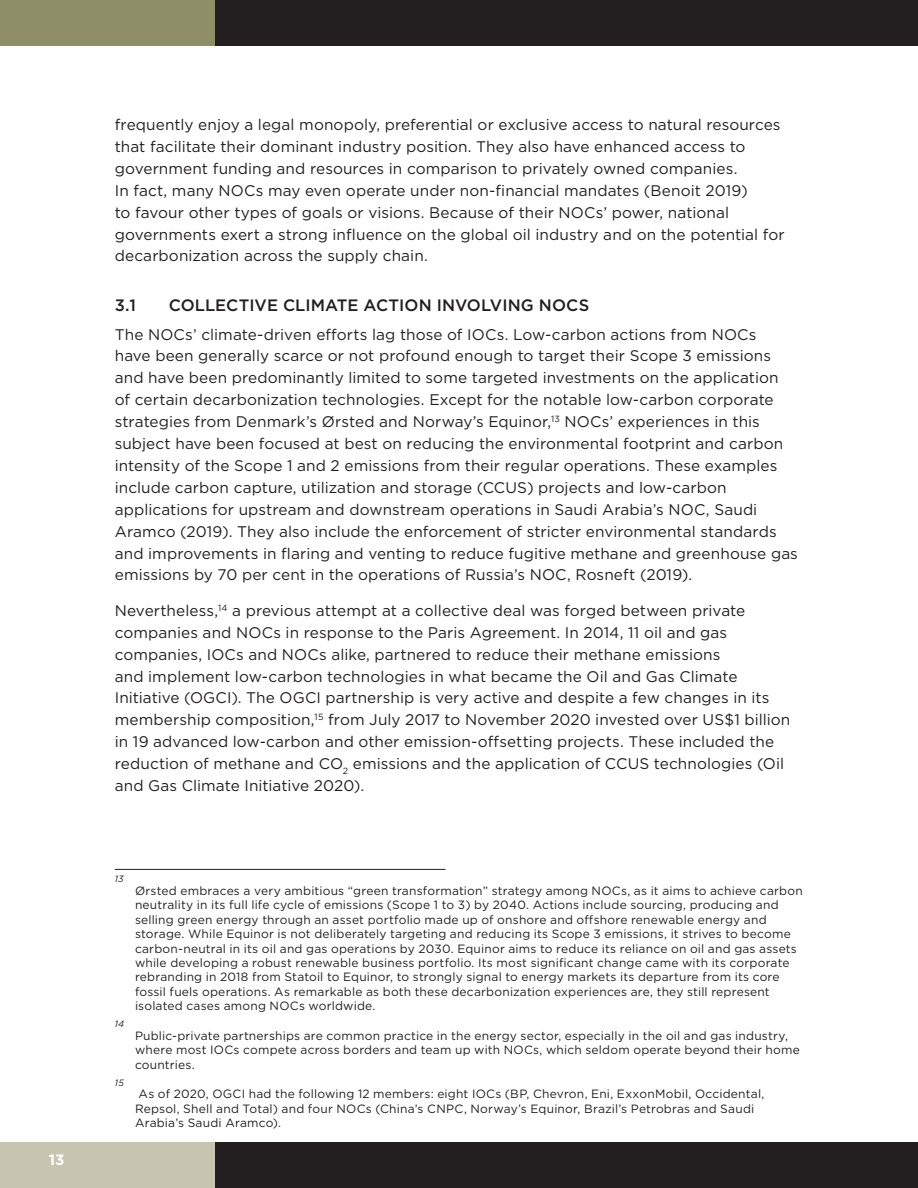
<style>
.page{position:relative;width:918px;height:1188px;background:#fff}
.page>*{position:absolute;margin:0;border:0;box-sizing:border-box;transform-origin:0 0}
.Heading_3{font:500 16.5px "Gotham";letter-spacing:.005em;color:#231f20}
.Body{font:15.3px/21.9px "Gotham";letter-spacing:.005em;color:#231f20}
.t1{font:700 15px "Gotham";color:#fff}
.Footnote{font:12px/14.4px "Gotham";letter-spacing:.015em;color:#231f20}
.Footnote-2{font:italic 9.15px "Gotham";color:#231f20}
</style>
<div class="page">
<div style="left:0;top:1143px;width:215px;height:45px;background:#c7c5af"></div>
<div style="left:0;top:0;width:215px;height:45px;background:#8e8f66"></div>
<div style="left:215px;top:1143px;width:703px;height:45px;background:#231f20"></div>
<div style="left:215px;top:0;width:703px;height:45px;background:#231f20"></div>
<hr style="left:115px;top:869px;width:331px;height:1px;background:#231f20">
<p class="t1" style="left:49px;top:1150px;width:17px">13</p>
<p class="Body" style="left:115px;top:113px;width:671px">frequently enjoy a legal monopoly, preferential or exclusive access to natural resources that facilitate their dominant industry position. They also have enhanced access to government funding and resources in comparison to privately owned companies.<br>In fact, many NOCs may even operate under non-financial mandates (Benoit 2019)<br>to favour other types of goals or visions. Because of their NOCs’ power, national governments exert a strong influence on the global oil industry and on the potential for decarbonization across the supply chain.</p>
<p class="Heading_3" style="left:115px;top:294px;width:23px">3.1</p>
<p class="Heading_3" style="left:169px;top:294px;width:422px">COLLECTIVE CLIMATE ACTION INVOLVING NOCS</p>
<p class="Body" style="left:115px;top:323px;width:685px">The NOCs’ climate-driven efforts lag those of IOCs. Low-carbon actions from NOCs<br>have been generally scarce or not profound enough to target their Scope 3 emissions and have been predominantly limited to some targeted investments on the application<br>of certain decarbonization technologies. Except for the notable low-carbon corporate strategies from Denmark’s Ørsted and Norway’s Equinor,<sup>13</sup> NOCs’ experiences in this subject have been focused at best on reducing the environmental footprint and carbon intensity of the Scope 1 and 2 emissions from their regular operations. These examples include carbon capture, utilization and storage (CCUS) projects and low-carbon applications for upstream and downstream operations in Saudi Arabia’s NOC, Saudi Aramco (2019). They also include the enforcement of stricter environmental standards and improvements in flaring and venting to reduce fugitive methane and greenhouse gas emissions by 70 per cent in the operations of Russia’s NOC, Rosneft (2019).</p>
<p class="Body" style="left:115px;top:599px;width:677px">Nevertheless,<sup>14</sup> a previous attempt at a collective deal was forged between private companies and NOCs in response to the Paris Agreement. In 2014, 11 oil and gas companies, IOCs and NOCs alike, partnered to reduce their methane emissions<br>and implement low-carbon technologies in what became the Oil and Gas Climate Initiative (OGCI). The OGCI partnership is very active and despite a few changes in its membership composition,<sup>15</sup> from July 2017 to November 2020 invested over US$1 billion in 19 advanced low-carbon and other emission-offsetting projects. These included the reduction of methane and CO<sub>2</sub> emissions and the application of CCUS technologies (Oil and Gas Climate Initiative 2020).</p>
<p class="Footnote-2" style="left:115px;top:873px;width:11px">13</p>
<p class="Footnote-2" style="left:115px;top:1018px;width:11px">14</p>
<p class="Footnote-2" style="left:115px;top:1077px;width:11px">15</p>
<p class="Footnote" style="left:135px;top:883px;width:669px">Ørsted embraces a very ambitious “green transformation” strategy among NOCs, as it aims to achieve carbon neutrality in its full life cycle of emissions (Scope 1 to 3) by 2040. Actions include sourcing, producing and selling green energy through an asset portfolio made up of onshore and offshore renewable energy and storage. While Equinor is not deliberately targeting and reducing its Scope 3 emissions, it strives to become carbon-neutral in its oil and gas operations by 2030. Equinor aims to reduce its reliance on oil and gas assets while developing a robust renewable business portfolio. Its most significant change came with its corporate rebranding in 2018 from Statoil to Equinor, to strongly signal to energy markets its departure from its core fossil fuels operations. As remarkable as both these decarbonization experiences are, they still represent isolated cases among NOCs worldwide.</p>
<p class="Footnote" style="left:135px;top:1028px;width:666px">Public-private partnerships are common practice in the energy sector, especially in the oil and gas industry, where most IOCs compete across borders and team up with NOCs, which seldom operate beyond their home countries.</p>
<p class="Footnote" style="left:135px;top:1087px;width:631px;text-indent:4px">As of 2020, OGCI had the following 12 members: eight IOCs (BP, Chevron, Eni, ExxonMobil, Occidental,<br>Repsol, Shell and Total) and four NOCs (China’s CNPC, Norway’s Equinor, Brazil’s Petrobras and Saudi<br>Arabia’s Saudi Aramco).</p>
</div>
